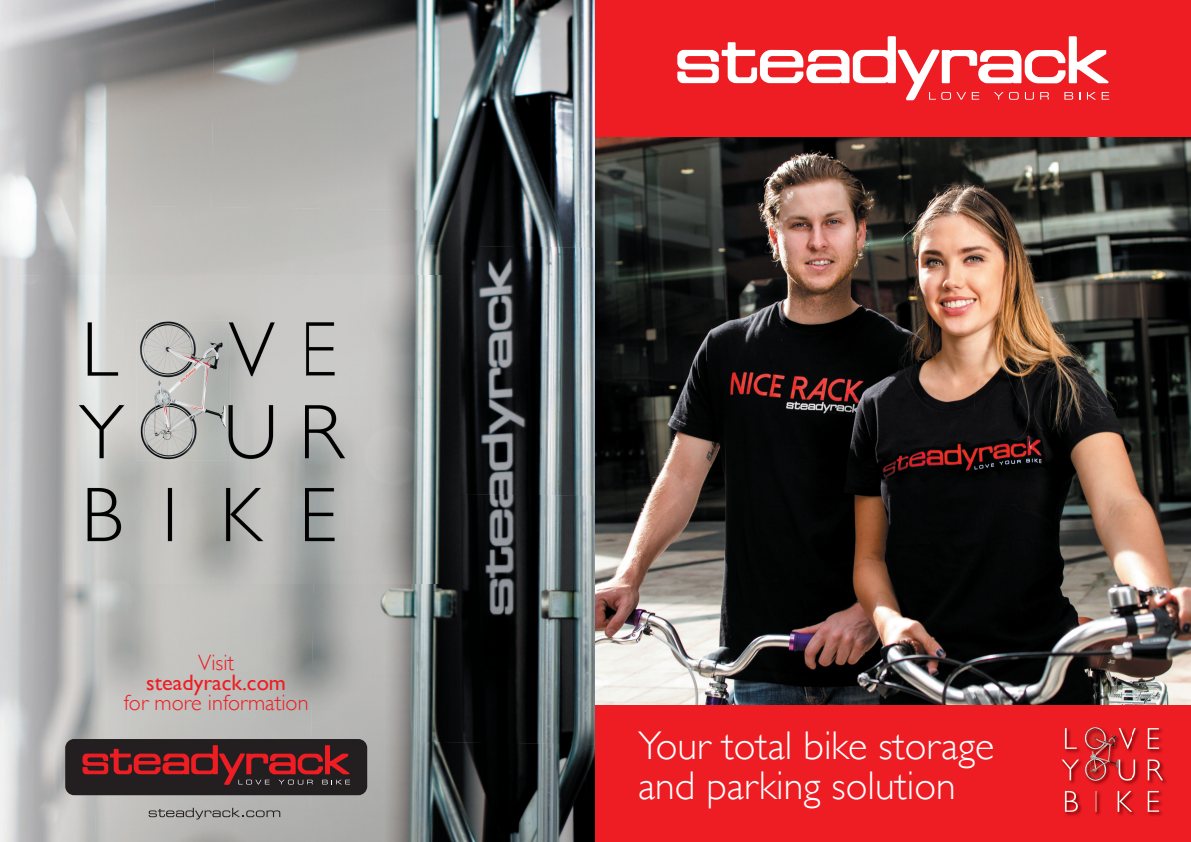
<style>
.page{position:relative;width:1191px;height:842px;background:#fff}
.page>*{position:absolute;margin:0;border:0;box-sizing:border-box;transform-origin:0 0}
.t1{font:300 40.1px/39.4px "Gill Sans";color:#fff}
.t2{font:300 22.2px "Gill Sans";color:#ee1d23}
.t3{font:22.2px "Gill Sans";color:#ee1d23}
</style>
<div class="page">
<img style="left:0;top:0;width:211px;height:204px">
<img style="left:211px;top:0;width:214px;height:204px">
<img style="left:425px;top:0;width:170px;height:245px">
<img style="left:0;top:204px;width:426px;height:72px">
<img style="left:425px;top:245px;width:170px;height:249px">
<img style="left:59px;top:428px;width:37px;height:414px">
<img style="left:421px;top:494px;width:174px;height:248px">
<img style="left:309px;top:584px;width:112px;height:258px">
<img style="left:417px;top:742px;width:178px;height:100px">
<div style="left:595px;top:0;width:596px;height:842px;background:#ee1d23"></div>
<img style="left:1061px;top:727px;width:106px;height:89px">
<svg style="left:677px;top:36px;width:432px;height:64px"></svg>
<div style="left:65px;top:739px;width:302px;height:56px;background:#231f20;border-radius:9px"></div>
<svg style="left:82px;top:745px;width:268px;height:40px"></svg>
<svg style="left:149px;top:808px;width:131px;height:11px"></svg>
<img style="left:65px;top:276px;width:379px;height:308px">
<img style="left:595px;top:137px;width:596px;height:568px">
<p class="t2" style="left:198px;top:645px;width:38px">Visit</p>
<p class="t3" style="left:146px;top:670px;width:141px">steadyrack.com</p>
<p class="t2" style="left:124px;top:685px;width:186px">for more information</p>
<p class="t1" style="left:638px;top:724px;width:358px">Your total bike storage and parking solution</p>
</div>
